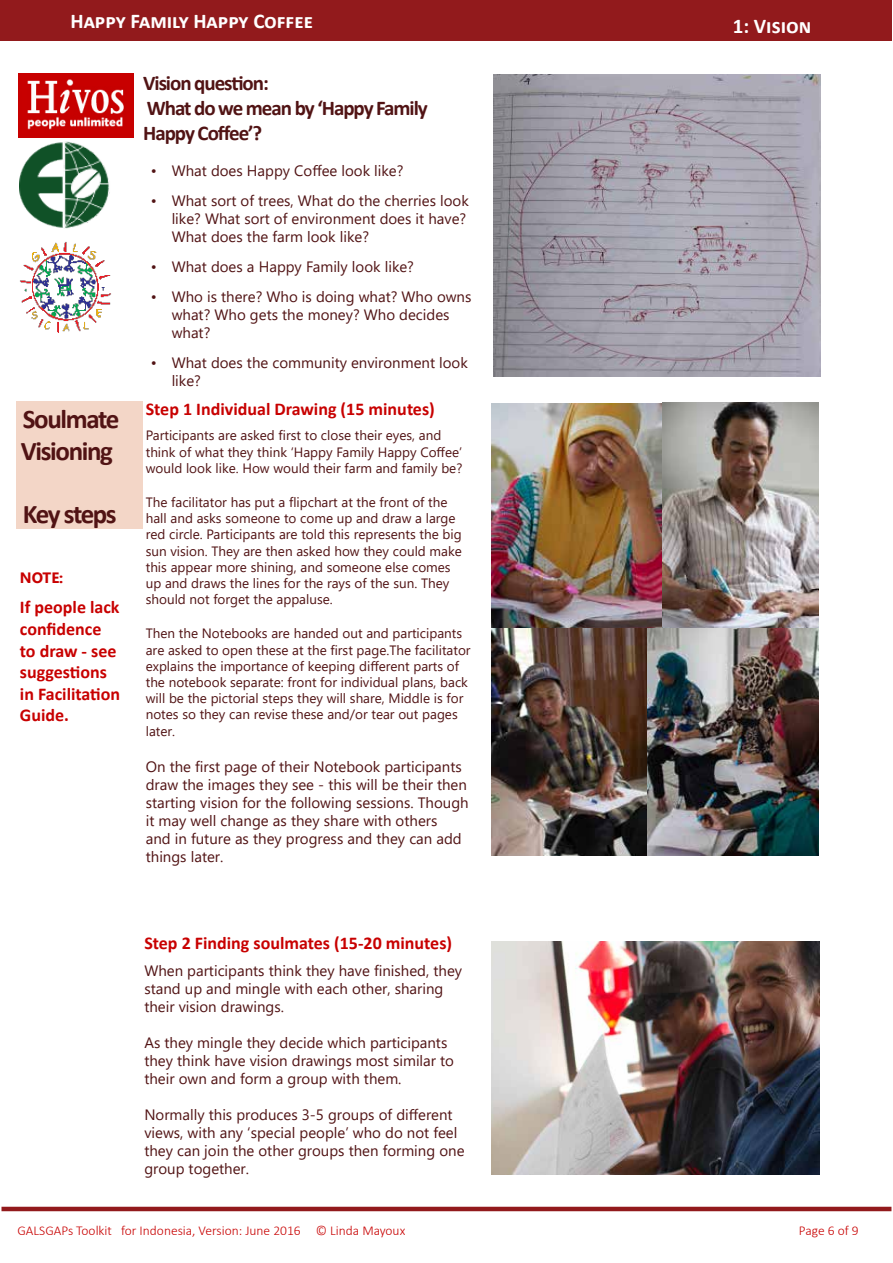
<style>
.page{position:relative;width:893px;height:1263px;background:#fff}
.page>*{position:absolute;margin:0;border:0;box-sizing:border-box;transform-origin:0 0}
.t1{font:700 27px/32.4px "Calibri";letter-spacing:-.05em;color:#511314}
.t2{font:700 21px/25.2px "Calibri";letter-spacing:-.05em;color:#511314}
.t3{font:700 21px "Calibri";color:#fff}
.t4{font:700 18px/21.6px "Calibri";color:#c80000}
.t5{font:15px/18px "Segoe UI";color:#511314}
.t6{font:700 15px "Segoe UI";color:#c80000}
.t7{font:13.5px/16.2px "Segoe UI";color:#511314}
.t8{font:300 13.5px "Calibri";color:#c80000}
</style>
<div class="page">
<div style="left:16px;top:402px;width:127px;height:127px;background:#f3d6c7"></div>
<img style="left:18px;top:74px;width:115px;height:64px">
<img style="left:20px;top:242px;width:91px;height:91px">
<div style="left:0;top:0;width:891px;height:40px;background:#921a1c"></div>
<hr style="left:892px;top:0;width:1px;height:40px;background:#921a1c">
<hr style="left:2px;top:1207px;width:889px;height:4px;background:#921a1c">
<img style="left:20px;top:141px;width:90px;height:88px">
<img style="left:494px;top:74px;width:327px;height:303px">
<img style="left:491px;top:941px;width:328px;height:234px">
<img style="left:491px;top:404px;width:172px;height:224px">
<img style="left:663px;top:402px;width:156px;height:226px">
<img style="left:491px;top:628px;width:328px;height:227px">
<h2 class="t3" style="left:70px;top:6px;width:244px">Happy Family Happy Coffee</h2>
<h2 class="t3" style="left:733px;top:11px;width:80px">1: Vision</h2>
<h1 class="t1" style="left:21px;top:402px;width:100px">Soulmate<br>Visioning</h1>
<h1 class="t1" style="left:23px;top:497px;width:95px">Key steps</h1>
<p class="t6" style="left:20px;top:565px;width:45px">NOTE:</p>
<p class="t4" style="left:20px;top:596px;width:102px">If people lack confidence to draw - see suggestions in Facilitation<br>Guide.</p>
<h2 class="t2" style="left:143px;top:69px;width:286px">Vision question:<br>What do we mean by ‘Happy Family<br>Happy Coffee’?</h2>
<p class="t5" style="left:151px;top:161px;width:254px">• What does Happy Coffee look like?</p>
<p class="t5" style="left:172px;top:191px;width:299px;text-indent:-21px">• What sort of trees, What do the cherries look like? What sort of environment does it have?<br>What does the farm look like?</p>
<p class="t5" style="left:151px;top:257px;width:265px">• What does a Happy Family look like?</p>
<p class="t5" style="left:172px;top:287px;width:301px;text-indent:-21px">• Who is there? Who is doing what? Who owns what? Who gets the money? Who decides what?</p>
<p class="t5" style="left:172px;top:353px;width:298px;text-indent:-21px">• What does the community environment look like?</p>
<p class="t4" style="left:146px;top:398px;width:291px">Step 1 Individual Drawing (15 minutes)</p>
<p class="t7" style="left:146px;top:427px;width:318px">Participants are asked first to close their eyes, and think of what they think ‘Happy Family Happy Coffee’ would look like. How would their farm and family be?</p>
<p class="t7" style="left:146px;top:494px;width:318px">The facilitator has put a flipchart at the front of the hall and asks someone to come up and draw a large red circle. Participants are told this represents the big sun vision. They are then asked how they could make this appear more shining, and someone else comes up and draws the lines for the rays of the sun. They should not forget the appaluse.</p>
<p class="t7" style="left:146px;top:625px;width:326px">Then the Notebooks are handed out and participants are asked to open these at the first page.The facilitator explains the importance of keeping different parts of the notebook separate: front for individual plans, back will be the pictorial steps they will share, Middle is for notes so they can revise these and/or tear out pages later.</p>
<p class="t5" style="left:146px;top:757px;width:324px">On the first page of their Notebook participants draw the images they see - this will be their then starting vision for the following sessions. Though it may well change as they share with others<br>and in future as they progress and they can add things later.</p>
<p class="t4" style="left:144px;top:932px;width:309px">Step 2 Finding soulmates (15-20 minutes)</p>
<p class="t5" style="left:144px;top:961px;width:319px">When participants think they have finished, they stand up and mingle with each other, sharing their vision drawings.</p>
<p class="t5" style="left:144px;top:1033px;width:311px">As they mingle they decide which participants they think have vision drawings most similar to their own and form a group with them.</p>
<p class="t5" style="left:144px;top:1105px;width:322px">Normally this produces 3-5 groups of different views, with any ‘special people’ who do not feel they can join the other groups then forming one group together.</p>
<p class="t8" style="left:18px;top:1222px;width:389px">GALSGAPs Toolkit for Indonesia, Version: June 2016 © Linda Mayoux</p>
<p class="t8" style="left:799px;top:1222px;width:61px">Page 6 of 9</p>
</div>
